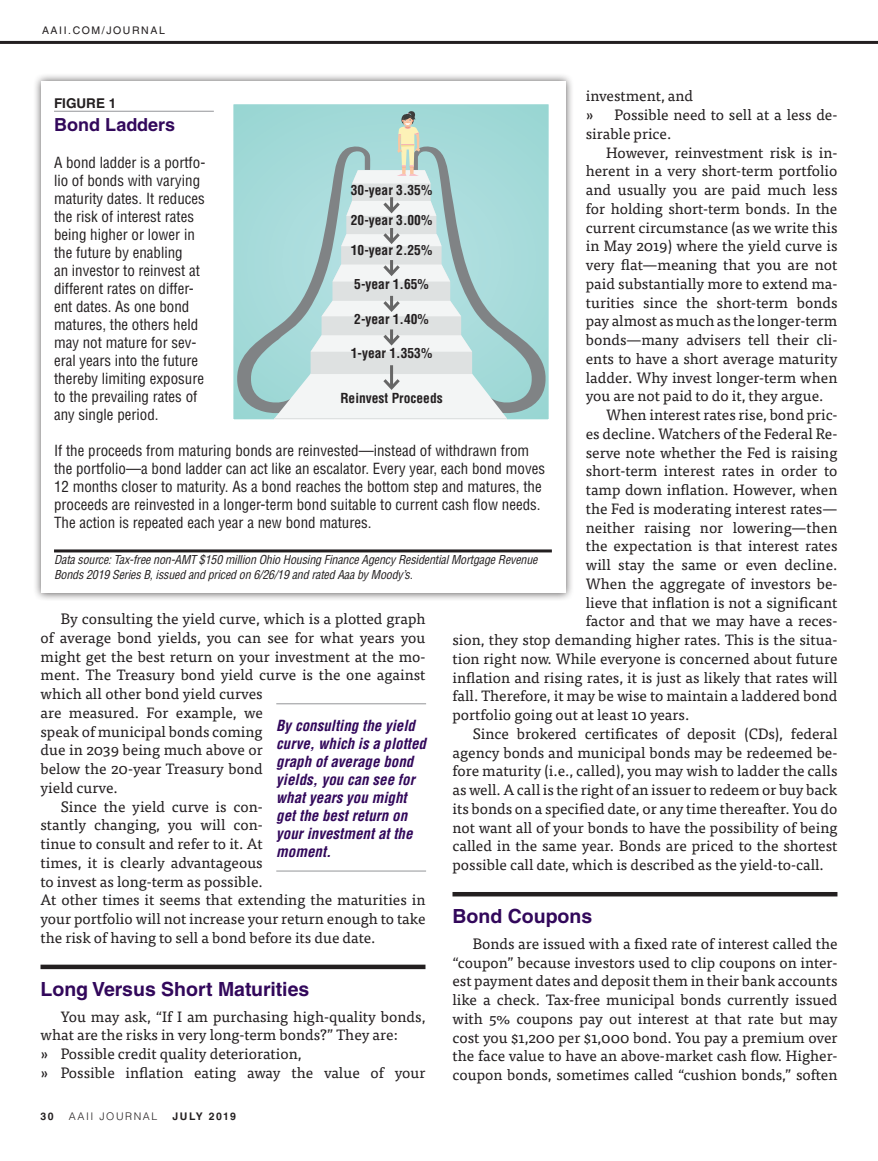
<style>
.page{position:relative;width:878px;height:1161px;background:#fff}
.page>*{position:absolute;margin:0;border:0;box-sizing:border-box;transform-origin:0 0}
.t1{font:700 19.5px "Helvetica LT Std";color:#32085b}
.t2{font:700 18px "Helvetica LT Std";color:#32085b}
.t3{font:15px/18.8px "Tisa OT";color:#231f20}
.t4{font:condensed 15px/18px "Helvetica LT Std";color:#231f20}
.t5{font:italic 700 condensed 15px/18px "Helvetica LT Std";color:#32085b}
.t6{font:700 condensed 13.5px "Helvetica LT Std";color:#231f20}
.t7{font:700 13.5px "Helvetica LT Std";color:#231f20}
.t8{font:italic condensed 12px/14.4px "Helvetica LT Std";letter-spacing:-.015em;color:#231f20}
.t9{font:10.5px "Helvetica LT Std";letter-spacing:.15em;color:#231f20}
.t10{font:300 10.5px "Helvetica LT Std";letter-spacing:.15em;color:#231f20}
.t11{font:700 10.5px "Helvetica LT Std";letter-spacing:.13em;color:#231f20}
.t12{font:700 10.5px "Helvetica LT Std";letter-spacing:.15em;color:#231f20}
</style>
<div class="page">
<hr style="left:0;top:41px;width:878px;height:3px;background:#231f20">
<hr style="left:452px;top:892px;width:385px;height:4px;background:#231f20">
<hr style="left:40px;top:965px;width:385px;height:4px;background:#231f20">
<div style="left:32px;top:72px;width:541px;height:529px;background:#231f20;opacity:.75"></div>
<div style="left:41px;top:81px;width:524px;height:512px;background:#fff"></div>
<hr style="left:54px;top:111px;width:160px;height:1px;background:#939598">
<hr style="left:54px;top:549px;width:498px;height:3px;background:#231f20">
<div style="left:230px;top:101px;width:321px;height:321px;background:#9ed8d5"></div>
<div style="left:227px;top:98px;width:327px;height:327px;border:6px solid #fff"></div>
<hr style="left:276px;top:703px;width:150px;height:1px;background:#939598">
<hr style="left:276px;top:871px;width:150px;height:1px;background:#939598">
<svg style="left:237px;top:111px;width:311px;height:307px"></svg>
<p class="t9" style="left:42px;top:24px;width:124px">AAII.COM/JOURNAL</p>
<p class="t3" style="left:585px;top:87px;width:253px">investment, and<br>» Possible need to sell at a less de&shy;sirable price.</p>
<p class="t3" style="left:606px;top:143px;width:233px">However, reinvestment risk is in-</p>
<p class="t3" style="left:585px;top:162px;width:253px">herent in a very short-term portfolio</p>
<p class="t3" style="left:585px;top:181px;width:253px">and usually you are paid much less</p>
<p class="t3" style="left:585px;top:200px;width:253px">for holding short-term bonds. In the</p>
<p class="t3" style="left:585px;top:218px;width:253px">current circumstance (as we write this</p>
<p class="t3" style="left:585px;top:237px;width:253px">in May 2019) where the yield curve is</p>
<p class="t3" style="left:585px;top:256px;width:253px">very flat—meaning that you are not</p>
<p class="t3" style="left:585px;top:275px;width:253px">paid substantially more to extend ma-</p>
<p class="t3" style="left:585px;top:293px;width:253px">turities since the short-term bonds</p>
<p class="t3" style="left:585px;top:312px;width:253px">pay almost as much as the longer-term</p>
<p class="t3" style="left:585px;top:331px;width:253px">bonds—many advisers tell their cli-</p>
<p class="t3" style="left:585px;top:350px;width:253px">ents to have a short average maturity</p>
<p class="t3" style="left:585px;top:368px;width:253px">ladder. Why invest longer-term when</p>
<p class="t3" style="left:585px;top:387px;width:239px">you are not paid to do it, they argue.</p>
<p class="t3" style="left:606px;top:406px;width:233px">When interest rates rise, bond pric-</p>
<p class="t3" style="left:585px;top:425px;width:253px">es decline. Watchers of the Federal Re-</p>
<p class="t3" style="left:585px;top:443px;width:253px">serve note whether the Fed is raising</p>
<p class="t3" style="left:585px;top:462px;width:253px">short-term interest rates in order to</p>
<p class="t3" style="left:585px;top:481px;width:253px">tamp down inflation. However, when</p>
<p class="t3" style="left:585px;top:500px;width:253px">the Fed is moderating interest rates—</p>
<p class="t3" style="left:585px;top:518px;width:253px">neither raising nor lowering—then</p>
<p class="t3" style="left:585px;top:537px;width:253px">the expectation is that interest rates</p>
<p class="t3" style="left:585px;top:556px;width:253px">will stay the same or even decline.</p>
<p class="t3" style="left:585px;top:575px;width:253px">When the aggregate of investors be-</p>
<p class="t3" style="left:585px;top:593px;width:253px">lieve that inflation is not a significant</p>
<p class="t3" style="left:585px;top:612px;width:253px">factor and that we may have a reces-</p>
<p class="t3" style="left:452px;top:631px;width:386px">sion, they stop demanding higher rates. This is the situa-</p>
<p class="t3" style="left:452px;top:650px;width:386px">tion right now. While everyone is concerned about future</p>
<p class="t3" style="left:452px;top:668px;width:386px">inflation and rising rates, it is just as likely that rates will</p>
<p class="t3" style="left:452px;top:687px;width:386px">fall. Therefore, it may be wise to maintain a laddered bond</p>
<p class="t3" style="left:452px;top:706px;width:238px">portfolio going out at least 10 years.</p>
<p class="t3" style="left:472px;top:725px;width:366px">Since brokered certificates of deposit (CDs), federal</p>
<p class="t3" style="left:452px;top:743px;width:386px">agency bonds and municipal bonds may be redeemed be-</p>
<p class="t3" style="left:452px;top:762px;width:386px">fore maturity (i.e., called), you may wish to ladder the calls</p>
<p class="t3" style="left:452px;top:781px;width:386px">as well. A call is the right of an issuer to redeem or buy back</p>
<p class="t3" style="left:452px;top:800px;width:386px">its bonds on a specified date, or any time thereafter. You do</p>
<p class="t3" style="left:452px;top:818px;width:386px">not want all of your bonds to have the possibility of being</p>
<p class="t3" style="left:452px;top:837px;width:386px">called in the same year. Bonds are priced to the shortest</p>
<p class="t3" style="left:452px;top:856px;width:373px">possible call date, which is described as the yield-to-call.</p>
<h1 class="t1" style="left:452px;top:905px;width:141px">Bond Coupons</h1>
<p class="t3" style="left:452px;top:935px;width:386px;text-align:justify;text-indent:20px">Bonds are issued with a fixed rate of interest called the “coupon” because investors used to clip coupons on inter&shy;est payment dates and deposit them in their bank accounts like a check. Tax-free municipal bonds currently issued with 5% coupons pay out interest at that rate but may cost you $1,200 per $1,000 bond. You pay a premium over the face value to have an above-market cash flow. Higher&shy;coupon bonds, sometimes called “cushion bonds,” soften</p>
<p class="t7" style="left:54px;top:95px;width:64px">FIGURE 1</p>
<p class="t2" style="left:54px;top:114px;width:122px">Bond Ladders</p>
<p class="t4" style="left:54px;top:153px;width:153px">A bond ladder is a portfo&shy;lio of bonds with varying maturity dates. It reduces the risk of interest rates being higher or lower in the future by enabling<br>an investor to reinvest at different rates on differ&shy;ent dates. As one bond matures, the others held may not mature for sev&shy;eral years into the future thereby limiting exposure to the prevailing rates of any single period.</p>
<p class="t4" style="left:54px;top:441px;width:492px">If the proceeds from maturing bonds are reinvested—instead of withdrawn from the portfolio—a bond ladder can act like an escalator. Every year, each bond moves 12 months closer to maturity. As a bond reaches the bottom step and matures, the proceeds are reinvested in a longer-term bond suitable to current cash flow needs.<br>The action is repeated each year a new bond matures.</p>
<p class="t8" style="left:54px;top:553px;width:485px">Data source: Tax-free non-AMT $150 million Ohio Housing Finance Agency Residential Mortgage Revenue<br>Bonds 2019 Series B, issued and priced on 6/26/19 and rated Aaa by Moody’s.</p>
<p class="t6" style="left:351px;top:181px;width:83px">30-year 3.35%</p>
<p class="t6" style="left:351px;top:211px;width:83px">20-year 3.00%</p>
<p class="t6" style="left:351px;top:241px;width:83px">10-year 2.25%</p>
<p class="t6" style="left:354px;top:276px;width:76px">5-year 1.65%</p>
<p class="t6" style="left:354px;top:310px;width:76px">2-year 1.40%</p>
<p class="t6" style="left:351px;top:345px;width:83px">1-year 1.353%</p>
<p class="t6" style="left:340px;top:390px;width:104px">Reinvest Proceeds</p>
<p class="t3" style="left:61px;top:610px;width:366px">By consulting the yield curve, which is a plotted graph</p>
<p class="t3" style="left:40px;top:628px;width:386px">of average bond yields, you can see for what years you</p>
<p class="t3" style="left:40px;top:647px;width:386px">might get the best return on your investment at the mo-</p>
<p class="t3" style="left:40px;top:666px;width:386px">ment. The Treasury bond yield curve is the one against</p>
<p class="t3" style="left:40px;top:685px;width:224px">which all other bond yield curves</p>
<p class="t3" style="left:40px;top:703px;width:224px">are measured. For example, we</p>
<p class="t3" style="left:40px;top:722px;width:224px">speak of municipal bonds coming</p>
<p class="t3" style="left:40px;top:741px;width:224px">due in 2039 being much above or</p>
<p class="t3" style="left:40px;top:760px;width:224px">below the 20-year Treasury bond</p>
<p class="t3" style="left:40px;top:778px;width:79px">yield curve.</p>
<p class="t3" style="left:61px;top:797px;width:203px">Since the yield curve is con-</p>
<p class="t3" style="left:40px;top:816px;width:224px">stantly changing, you will con-</p>
<p class="t3" style="left:40px;top:835px;width:224px">tinue to consult and refer to it. At</p>
<p class="t3" style="left:40px;top:853px;width:224px">times, it is clearly advantageous</p>
<p class="t3" style="left:40px;top:872px;width:224px">to invest as long-term as possible.</p>
<p class="t3" style="left:40px;top:891px;width:386px">At other times it seems that extending the maturities in</p>
<p class="t3" style="left:40px;top:910px;width:386px">your portfolio will not increase your return enough to take</p>
<p class="t3" style="left:40px;top:928px;width:336px">the risk of having to sell a bond before its due date.</p>
<h1 class="t1" style="left:40px;top:977px;width:270px">Long Versus Short Maturities</h1>
<p class="t3" style="left:40px;top:1007px;width:386px;text-indent:20px">You may ask, “If I am purchasing high-quality bonds, what are the risks in very long-term bonds?” They are:<br>» Possible credit quality deterioration,<br>» Possible inflation eating away the value of your</p>
<p class="t5" style="left:276px;top:717px;width:151px">By consulting the yield curve, which is a plotted graph of average bond yields, you can see for what years you might get the best return on your investment at the moment.</p>
<p class="t12" style="left:40px;top:1110px;width:15px">30</p>
<p class="t10" style="left:69px;top:1110px;width:90px">AAII JOURNAL</p>
<p class="t11" style="left:172px;top:1110px;width:65px">July 2019</p>
</div>
